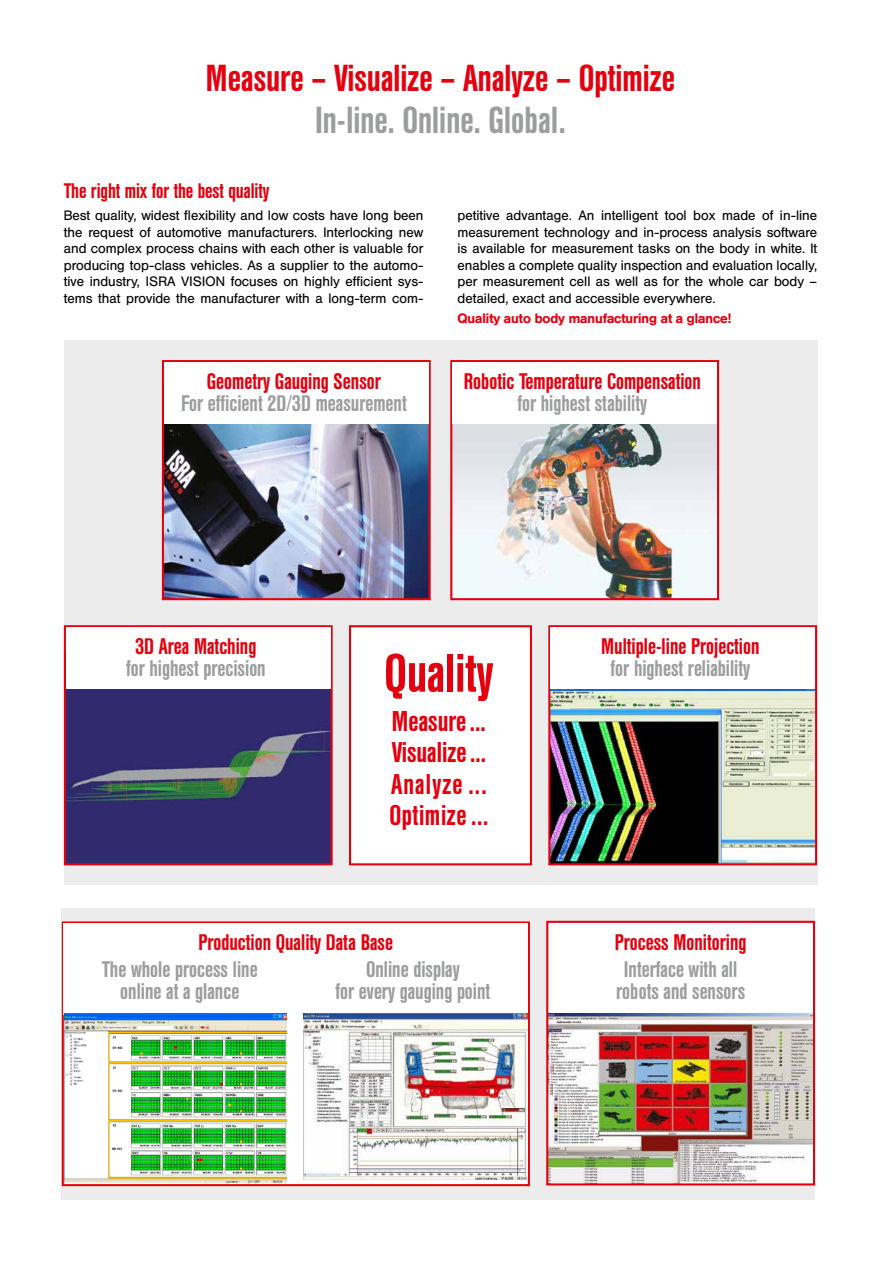
<style>
.page{position:relative;width:881px;height:1263px;background:#fff}
.page>*{position:absolute;margin:0;border:0;box-sizing:border-box;transform-origin:0 0}
.t1{font:500 54px "Helvetica Con BQ";color:#e3000f}
.t2{font:500 37.5px "Helvetica Con BQ";color:#e3000f}
.t3{font:500 37.5px "Helvetica Con BQ";color:#9c9d9d}
.t4{font:500 28.5px/31.5px "Helvetica Con BQ";color:#e3000f;text-align:justify}
.t5{font:500 22.5px/22.5px "Helvetica Con BQ";color:#9c9d9d;text-align:center}
.t6{font:500 22.5px "Helvetica Con BQ";color:#e3000f}
.t7{font:500 21px "Helvetica Con BQ";color:#e3000f}
.t8{font:13.5px/16.5px "Helvetica BQ";color:#000;text-align:justify}
.t9{font:500 13.5px "Helvetica BQ";color:#e3000f}
</style>
<div class="page">
<div style="left:62px;top:908px;width:752px;height:291px;background:#ececed"></div>
<div style="left:64px;top:340px;width:752px;height:544px;background:#ececed"></div>
<div style="left:547px;top:922px;width:266px;height:262px;background:#fff"></div>
<img style="left:549px;top:1014px;width:262px;height:168px">
<div style="left:546px;top:921px;width:268px;height:264px;border:2px solid #e3000f"></div>
<img style="left:165px;top:424px;width:262px;height:173px">
<div style="left:162px;top:360px;width:268px;height:240px;border:2px solid #e3000f"></div>
<img style="left:67px;top:689px;width:262px;height:173px">
<div style="left:64px;top:625px;width:268px;height:240px;border:2px solid #e3000f"></div>
<div style="left:349px;top:625px;width:182px;height:240px;background:#fff;border:2px solid #e3000f"></div>
<img style="left:453px;top:424px;width:262px;height:173px">
<div style="left:450px;top:360px;width:268px;height:240px;border:2px solid #e3000f"></div>
<img style="left:551px;top:689px;width:262px;height:173px">
<div style="left:548px;top:625px;width:268px;height:240px;border:2px solid #e3000f"></div>
<div style="left:164px;top:362px;width:264px;height:62px;background:#fff"></div>
<div style="left:66px;top:627px;width:264px;height:62px;background:#fff"></div>
<div style="left:452px;top:362px;width:264px;height:62px;background:#fff"></div>
<div style="left:550px;top:627px;width:264px;height:62px;background:#fff"></div>
<div style="left:62px;top:921px;width:467px;height:265px;background:#fff;border:2px solid #e3000f"></div>
<div style="left:64px;top:923px;width:463px;height:91px;background:#fff"></div>
<img style="left:65px;top:1013px;width:221px;height:170px">
<img style="left:303px;top:1013px;width:224px;height:167px">
<h2 class="t2" style="left:206px;top:58px;width:470px">Measure – Visualize – Analyze – Optimize</h2>
<h2 class="t3" style="left:315px;top:100px;width:252px">In-line. Online. Global.</h2>
<h3 class="t7" style="left:64px;top:180px;width:207px">The right mix for the best quality</h3>
<p class="t8" style="left:64px;top:208px;width:361px">Best quality, widest flexibility and low costs have long been the request of automotive manufacturers. Interlocking new and complex process chains with each other is valuable for producing top-class vehicles. As a supplier to the automo&shy;tive industry, ISRA VISION focuses on highly efficient sys&shy;tems that provide the manufacturer with a long-term com-</p>
<p class="t8" style="left:457px;top:208px;width:361px">petitive advantage. An intelligent tool box made of in-line measurement technology and in-process analysis software is available for measurement tasks on the body in white. It enables a complete quality inspection and evaluation locally, per measurement cell as well as for the whole car body – detailed, exact and accessible everywhere.</p>
<h3 class="t6" style="left:207px;top:369px;width:175px">Geometry Gauging Sensor</h3>
<h3 class="t5" style="left:181px;top:393px;width:227px">For efficient 2D/3D measurement</h3>
<p class="t9" style="left:457px;top:311px;width:275px">Quality auto body manufacturing at a glance!</p>
<h3 class="t6" style="left:463px;top:369px;width:239px">Robotic Temperature Compensation</h3>
<h3 class="t5" style="left:517px;top:393px;width:131px">for highest stability</h3>
<h3 class="t6" style="left:135px;top:634px;width:122px">3D Area Matching</h3>
<h3 class="t5" style="left:126px;top:658px;width:141px">for highest precision</h3>
<h1 class="t1" style="left:384px;top:644px;width:111px">Quality</h1>
<h3 class="t4" style="left:389px;top:706px;width:100px">Measure...<br>Visualize...<br>Analyze ...<br>Optimize...</h3>
<h3 class="t6" style="left:198px;top:930px;width:196px">Production Quality Data Base</h3>
<h3 class="t5" style="left:102px;top:958px;width:157px">The whole process line online at a glance</h3>
<h3 class="t5" style="left:335px;top:958px;width:156px">Online display<br>for every gauging point</h3>
<h3 class="t6" style="left:601px;top:634px;width:160px">Multiple-line Projection</h3>
<h3 class="t5" style="left:610px;top:658px;width:141px">for highest reliability</h3>
<h3 class="t6" style="left:614px;top:930px;width:133px">Process Monitoring</h3>
<h3 class="t5" style="left:616px;top:958px;width:130px">Interface with all robots and sensors</h3>
</div>
